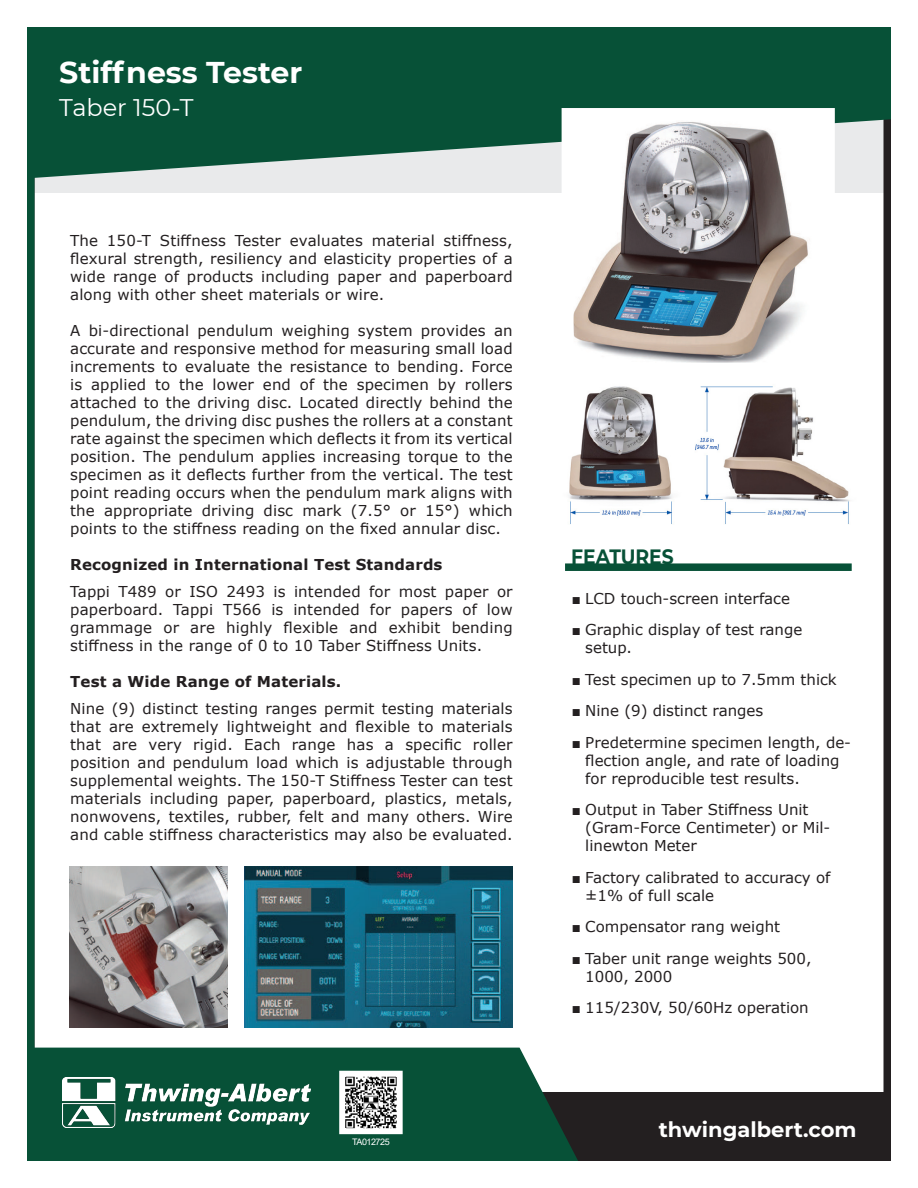
<style>
.page{position:relative;width:918px;height:1188px;background:#fff}
.page>*{position:absolute;margin:0;border:0;box-sizing:border-box;transform-origin:0 0}
.Main_Heading_20_pt{font:700 30px "Montserrat";color:#fff}
.Main_Heading_20_pt-2{font:24px "Montserrat";color:#fff}
.t1{font:700 21px "Montserrat";color:#fff}
.Specs_Details_Title{font:700 20.7px "Montserrat";color:#075137;scale:.9 1}
.t2{font:15px/18px "Verdana";color:#231f20}
.t3{font:700 15px "Verdana";letter-spacing:.01em;color:#231f20}
.t4{font:9px "Arial";letter-spacing:-.05em;color:#fff}
.s1{font-family:"Arial"}
</style>
<div class="page">
<div style="left:27px;top:92px;width:864px;height:101px;background:#e9eaeb"></div>
<div style="left:33px;top:1092px;width:858px;height:69px;background:#231f20"></div>
<svg style="left:34px;top:1048px;width:544px;height:113px;fill:#075137"></svg>
<svg style="left:34px;top:27px;width:857px;height:151px;fill:#075137"></svg>
<div style="left:27px;top:27px;width:7px;height:1134px;background:#075137"></div>
<img style="left:62px;top:1078px;width:248px;height:49px">
<img style="left:346px;top:1078px;width:50px;height:49px">
<div style="left:339px;top:1071px;width:64px;height:63px;border:6px solid #fff"></div>
<div style="left:565px;top:563px;width:287px;height:8px;background:#075137"></div>
<svg style="left:556px;top:102px;width:285px;height:261px"></svg>
<img style="left:569px;top:386px;width:281px;height:138px">
<img style="left:244px;top:867px;width:269px;height:160px">
<img style="left:69px;top:867px;width:159px;height:160px">
<h1 class="Main_Heading_20_pt" style="left:59px;top:51px;width:245px">Stiffness Tester</h1>
<h1 class="Main_Heading_20_pt-2" style="left:59px;top:91px;width:136px">Taber 150-T</h1>
<p class="t2" style="left:70px;top:231px;width:444px;text-align:justify">The 150-T Stiffness Tester evaluates material stiffness, flexural strength, resiliency and elasticity properties of a wide range of products including paper and paperboard along with other sheet materials or wire.</p>
<p class="t2" style="left:70px;top:321px;width:444px;text-align:justify">A bi-directional pendulum weighing system provides an accurate and responsive method for measuring small load increments to evaluate the resistance to bending. Force is applied to the lower end of the specimen by rollers attached to the driving disc. Located directly behind the pendulum, the driving disc pushes the rollers at a constant rate against the specimen which deflects it from its vertical position. The pendulum applies increasing torque to the specimen as it deflects further from the vertical. The test point reading occurs when the pendulum mark aligns with the appropriate driving disc mark (7.5° or 15°) which points to the stiffness reading on the fixed annular disc.</p>
<p class="t3" style="left:70px;top:554px;width:374px">Recognized in International Test Standards</p>
<p class="t2" style="left:70px;top:582px;width:444px;text-align:justify">Tappi T489 or ISO 2493 is intended for most paper or paperboard. Tappi T566 is intended for papers of low grammage or are highly flexible and exhibit bending stiffness in the range of 0 to 10 Taber Stiffness Units.</p>
<p class="t3" style="left:70px;top:671px;width:273px">Test a Wide Range of Materials.</p>
<p class="t2" style="left:70px;top:699px;width:444px;text-align:justify">Nine (9) distinct testing ranges permit testing materials that are extremely lightweight and flexible to materials that are very rigid. Each range has a specific roller position and pendulum load which is adjustable through supplemental weights. The 150-T Stiffness Tester can test materials including paper, paperboard, plastics, metals, nonwovens, textiles, rubber, felt and many others. Wire and cable stiffness characteristics may also be evaluated.</p>
<p class="t4" style="left:352px;top:1136px;width:39px">TA012725</p>
<p class="Specs_Details_Title" style="left:571px;top:541px;width:115px">FEATURES</p>
<p class="t2" style="left:572px;top:589px;width:220px"><span class="s1">■</span> LCD touch-screen interface</p>
<p class="t2" style="left:585px;top:621px;width:219px;text-indent:-14px"><span class="s1">■</span> Graphic display of test range setup.</p>
<p class="t2" style="left:572px;top:670px;width:267px"><span class="s1">■</span> Test specimen up to 7.5mm thick</p>
<p class="t2" style="left:572px;top:702px;width:193px"><span class="s1">■</span> Nine (9) distinct ranges</p>
<p class="t2" style="left:585px;top:733px;width:267px;text-indent:-14px"><span class="s1">■</span> Predetermine specimen length, de&shy;flection angle, and rate of loading for reproducible test results.</p>
<p class="t2" style="left:585px;top:801px;width:247px;text-indent:-14px"><span class="s1">■</span> Output in Taber Stiffness Unit (Gram-Force Centimeter) or Mil&shy;linewton Meter</p>
<p class="t2" style="left:585px;top:868px;width:247px;text-indent:-14px"><span class="s1">■</span> Factory calibrated to accuracy of ±1% of full scale</p>
<p class="t2" style="left:572px;top:918px;width:210px"><span class="s1">■</span> Compensator rang weight</p>
<p class="t2" style="left:585px;top:949px;width:228px;text-indent:-14px"><span class="s1">■</span> Taber unit range weights 500,<br>1000, 2000</p>
<p class="t2" style="left:572px;top:999px;width:238px"><span class="s1">■</span> 115/230V, 50/60Hz operation</p>
<h3 class="t1" style="left:659px;top:1114px;width:199px">thwingalbert.com</h3>
</div>
